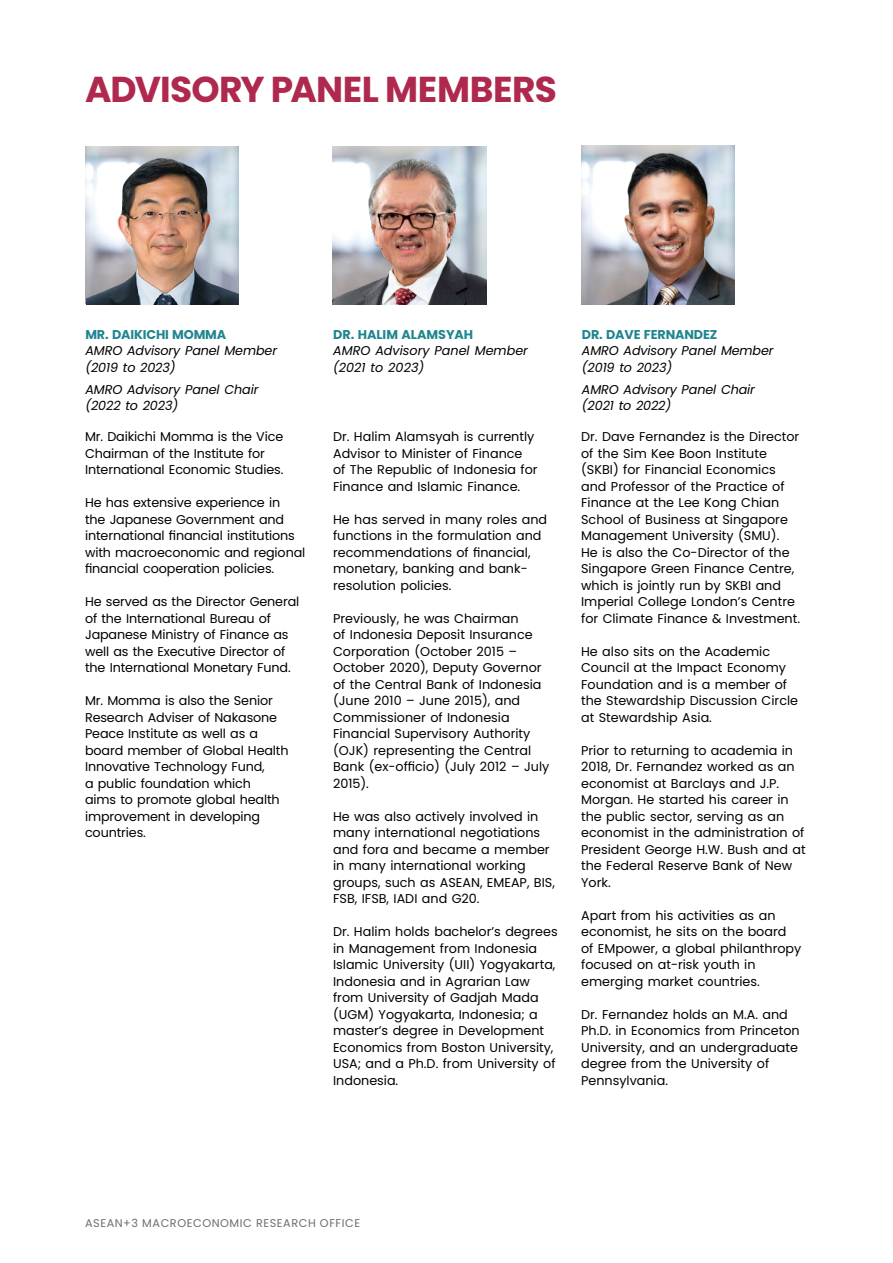
<style>
.page{position:relative;width:893px;height:1263px;background:#fff}
.page>*{position:absolute;margin:0;border:0;box-sizing:border-box;transform-origin:0 0}
.t1{font:700 36px "Poppins";letter-spacing:-.015em;color:#ae294d}
.t2{font:12.75px/16.5px "Poppins";color:#000}
.t3{font:italic 12.75px/16.5px "Poppins";letter-spacing:-.01em;color:#000}
.t4{font:700 12.75px "Poppins";letter-spacing:-.01em;color:#20858f}
.t5{font:11.25px "Poppins";letter-spacing:.05em;color:#6d6e71}
</style>
<div class="page">
<img style="left:333px;top:146px;width:153px;height:6px">
<img style="left:333px;top:152px;width:153px;height:152px">
<img style="left:85px;top:146px;width:153px;height:158px">
<img style="left:581px;top:146px;width:154px;height:6px">
<img style="left:581px;top:152px;width:154px;height:153px">
<img style="left:87px;top:153px;width:151px;height:152px">
<h1 class="t1" style="left:85px;top:68px;width:473px">ADVISORY PANEL MEMBERS</h1>
<p class="t4" style="left:85px;top:327px;width:142px">MR. DAIKICHI MOMMA</p>
<p class="t3" style="left:85px;top:342px;width:193px">AMRO Advisory Panel Member (2019 to 2023)</p>
<p class="t3" style="left:85px;top:381px;width:175px">AMRO Advisory Panel Chair (2022 to 2023)</p>
<p class="t2" style="left:85px;top:428px;width:200px">Mr. Daikichi Momma is the Vice<br>Chairman of the Institute for<br>International Economic Studies.</p>
<p class="t2" style="left:85px;top:494px;width:222px">He has extensive experience in<br>the Japanese Government and international financial institutions with macroeconomic and regional financial cooperation policies.</p>
<p class="t2" style="left:85px;top:593px;width:216px">He served as the Director General of the International Bureau of<br>Japanese Ministry of Finance as well as the Executive Director of the International Monetary Fund.</p>
<p class="t2" style="left:85px;top:692px;width:205px">Mr. Momma is also the Senior<br>Research Adviser of Nakasone<br>Peace Institute as well as a board member of Global Health<br>Innovative Technology Fund,<br>a public foundation which<br>aims to promote global health improvement in developing countries.</p>
<p class="t4" style="left:333px;top:327px;width:142px">DR. HALIM ALAMSYAH</p>
<p class="t3" style="left:333px;top:342px;width:196px">AMRO Advisory Panel Member (2021 to 2023)</p>
<p class="t2" style="left:333px;top:428px;width:206px">Dr. Halim Alamsyah is currently<br>Advisor to Minister of Finance of The Republic of Indonesia for<br>Finance and Islamic Finance.</p>
<p class="t2" style="left:333px;top:511px;width:216px">He has served in many roles and functions in the formulation and recommendations of financial, monetary, banking and bank&shy;resolution policies.</p>
<p class="t2" style="left:333px;top:610px;width:218px">Previously, he was Chairman<br>of Indonesia Deposit Insurance<br>Corporation (October 2015 –<br>October 2020), Deputy Governor of the Central Bank of Indonesia (June 2010 – June 2015), and<br>Commissioner of Indonesia<br>Financial Supervisory Authority (OJK) representing the Central<br>Bank (ex-officio) (July 2012 – July<br>2015).</p>
<p class="t2" style="left:333px;top:808px;width:223px">He was also actively involved in many international negotiations and fora and became a member in many international working groups, such as ASEAN, EMEAP, BIS,<br>FSB, IFSB, IADI and G20.</p>
<p class="t2" style="left:333px;top:923px;width:226px">Dr. Halim holds bachelor’s degrees in Management from Indonesia<br>Islamic University (UII) Yogyakarta,<br>Indonesia and in Agrarian Law from University of Gadjah Mada (UGM) Yogyakarta, Indonesia; a master’s degree in Development<br>Economics from Boston University,<br>USA; and a Ph.D. from University of<br>Indonesia.</p>
<p class="t4" style="left:582px;top:327px;width:137px">DR. DAVE FERNANDEZ</p>
<p class="t3" style="left:582px;top:342px;width:193px">AMRO Advisory Panel Member (2019 to 2023)</p>
<p class="t3" style="left:582px;top:381px;width:175px">AMRO Advisory Panel Chair (2021 to 2022)</p>
<p class="t2" style="left:581px;top:428px;width:220px">Dr. Dave Fernandez is the Director of the Sim Kee Boon Institute (SKBI) for Financial Economics and Professor of the Practice of<br>Finance at the Lee Kong Chian<br>School of Business at Singapore<br>Management University (SMU).<br>He is also the Co-Director of the<br>Singapore Green Finance Centre, which is jointly run by SKBI and<br>Imperial College London’s Centre for Climate Finance &amp; Investment.</p>
<p class="t2" style="left:581px;top:643px;width:219px">He also sits on the Academic<br>Council at the Impact Economy<br>Foundation and is a member of the Stewardship Discussion Circle at Stewardship Asia.</p>
<p class="t2" style="left:581px;top:742px;width:226px">Prior to returning to academia in<br>2018, Dr. Fernandez worked as an economist at Barclays and J.P.<br>Morgan. He started his career in the public sector, serving as an economist in the administration of<br>President George H.W. Bush and at the Federal Reserve Bank of New<br>York.</p>
<p class="t2" style="left:581px;top:907px;width:222px">Apart from his activities as an economist, he sits on the board of EMpower, a global philanthropy focused on at-risk youth in emerging market countries.</p>
<p class="t2" style="left:581px;top:1006px;width:220px">Dr. Fernandez holds an M.A. and<br>Ph.D. in Economics from Princeton<br>University, and an undergraduate degree from the University of<br>Pennsylvania.</p>
<p class="t5" style="left:85px;top:1216px;width:277px">ASEAN+3 MACROECONOMIC RESEARCH OFFICE</p>
</div>
